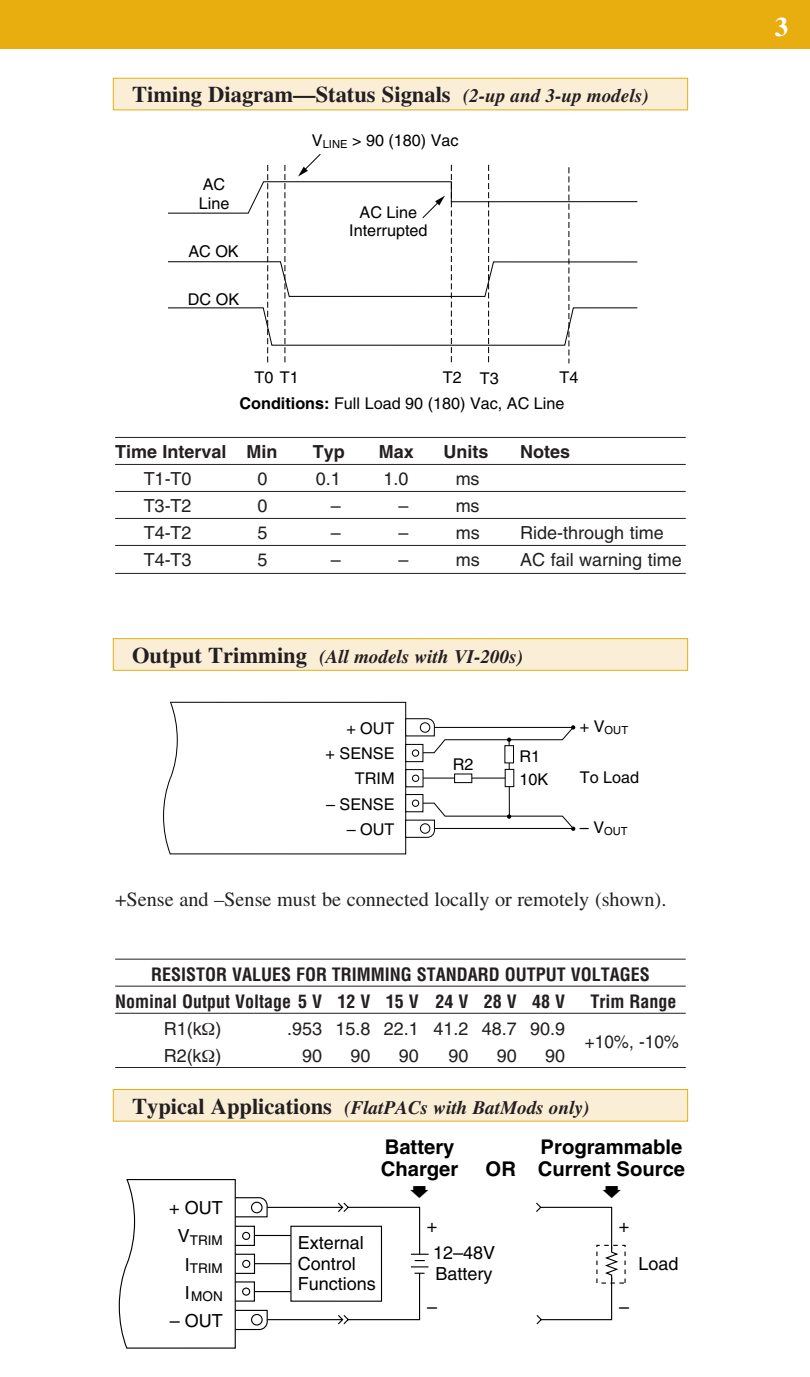
<style>
.page{position:relative;width:810px;height:1377px;background:#fff}
.page>*{position:absolute;margin:0;border:0;box-sizing:border-box;transform-origin:0 0}
.t1{font:700 27px "Times";color:#fff}
.t2{font:700 22.5px "Times";color:#231f20}
.t3{font:20.25px "Times";color:#231f20}
.t4{font:700 20.25px/22.5px "Helvetica";color:#000}
.t5{font:italic 700 19.12px "Times";color:#231f20}
.t6{font:18px "Helvetica";color:#231f20}
.t7{font:700 condensed 18px/27px "Helvetica";color:#231f20}
.t8{font:18px/20.2px "Helvetica";color:#000}
.t9{font:700 18px "Helvetica";color:#231f20}
.t10{font:18px "Helvetica";color:#231f20;scale:.95 1}
.t11{font:16.2px/25.2px "Helvetica";color:#000}
.t12{font:13.5px/28.1px "Helvetica";color:#000;text-align:center}
.t13{font:11.03px "Helvetica";color:#000}
.s1{font-style:italic;font-size:19.12px}
.s2{font-weight:700}
.s3{font-style:normal;font-size:22.5px}
</style>
<div class="page">
<div style="left:0;top:0;width:810px;height:49px;background:#e8ae10"></div>
<svg style="left:163px;top:701px;width:15px;height:154px"></svg>
<div style="left:169px;top:702px;width:237px;height:152px;border:1px solid #000"></div>
<svg style="left:405px;top:718px;width:170px;height:120px"></svg>
<div style="left:420px;top:823px;width:10px;height:11px;background:#fff;border:1px solid #000;border-radius:50%"></div>
<hr style="left:115px;top:959px;width:571px;height:1px;background:#231f20">
<hr style="left:115px;top:986px;width:571px;height:1px;background:#231f20">
<hr style="left:115px;top:1013px;width:571px;height:1px;background:#231f20">
<hr style="left:115px;top:1067px;width:571px;height:1px;background:#231f20">
<svg style="left:168px;top:181px;width:470px;height:165px"></svg>
<svg style="left:267px;top:165px;width:1px;height:198px"></svg>
<svg style="left:451px;top:165px;width:1px;height:198px"></svg>
<svg style="left:488px;top:165px;width:1px;height:198px"></svg>
<svg style="left:568px;top:167px;width:1px;height:196px"></svg>
<svg style="left:284px;top:165px;width:1px;height:198px"></svg>
<svg style="left:298px;top:154px;width:23px;height:23px"></svg>
<svg style="left:421px;top:196px;width:24px;height:23px"></svg>
<div style="left:113px;top:78px;width:575px;height:32px;background:#fbeed6"></div>
<div style="left:113px;top:78px;width:575px;height:32px;border:1px solid #e8ae10"></div>
<div style="left:113px;top:639px;width:575px;height:31px;background:#fbeed6"></div>
<div style="left:113px;top:638px;width:575px;height:33px;border:1px solid #e8ae10"></div>
<div style="left:126px;top:1179px;width:110px;height:170px;background:#fff;border:1px solid #000"></div>
<svg style="left:118px;top:1179px;width:18px;height:170px"></svg>
<div style="left:113px;top:1089px;width:575px;height:32px;background:#fbeed6"></div>
<div style="left:113px;top:1089px;width:575px;height:33px;border:1px solid #e8ae10"></div>
<hr style="left:115px;top:437px;width:571px;height:1px;background:#231f20">
<hr style="left:115px;top:464px;width:571px;height:1px;background:#231f20">
<hr style="left:115px;top:491px;width:571px;height:1px;background:#231f20">
<hr style="left:115px;top:518px;width:571px;height:1px;background:#231f20">
<hr style="left:115px;top:545px;width:571px;height:1px;background:#231f20">
<hr style="left:115px;top:573px;width:571px;height:1px;background:#231f20">
<svg style="left:234px;top:1186px;width:387px;height:145px"></svg>
<h2 class="t2" style="left:132px;top:87px;width:518px">Timing Diagram—Status Signals <span class="s1">(2-up and 3-up models)</span></h2>
<p class="t11" style="left:199px;top:177px;width:32px;line-height:18.2px">AC<br>Line</p>
<p class="t11" style="left:188px;top:240px;width:52px">AC OK</p>
<p class="t11" style="left:188px;top:288px;width:53px">DC OK</p>
<p class="t11" style="left:312px;top:129px;width:148px">V<sub>LINE</sub> &gt; 90 (180) Vac</p>
<p class="t11" style="left:349px;top:204px;width:80px;line-height:18.2px;text-align:center">AC Line<br>Interrupted</p>
<p class="t11" style="left:240px;top:366px;width:340px;line-height:25.9px;text-indent:320px">T4<br><span class="s2">Conditions:</span> Full Load 90 (180) Vac, AC Line</p>
<p class="t11" style="left:255px;top:367px;width:46px">T0 T1</p>
<p class="t11" style="left:443px;top:367px;width:57px">T2 T3</p>
<p class="t9" style="left:115px;top:446px;width:164px">Time Interval Min</p>
<p class="t9" style="left:313px;top:446px;width:33px">Typ</p>
<p class="t9" style="left:379px;top:446px;width:37px">Max</p>
<p class="t9" style="left:444px;top:446px;width:46px">Units</p>
<p class="t9" style="left:520px;top:446px;width:51px">Notes</p>
<p class="t6" style="left:144px;top:473px;width:49px">T1-T0</p>
<p class="t6" style="left:258px;top:473px;width:12px">0</p>
<p class="t6" style="left:316px;top:473px;width:27px">0.1</p>
<p class="t6" style="left:383px;top:473px;width:27px">1.0</p>
<p class="t6" style="left:456px;top:473px;width:25px">ms</p>
<p class="t6" style="left:144px;top:500px;width:49px">T3-T2</p>
<p class="t6" style="left:258px;top:500px;width:12px">0</p>
<p class="t6" style="left:331px;top:500px;width:12px">–</p>
<p class="t6" style="left:398px;top:500px;width:12px">–</p>
<p class="t6" style="left:456px;top:500px;width:25px">ms</p>
<p class="t6" style="left:144px;top:527px;width:49px">T4-T2</p>
<p class="t6" style="left:258px;top:527px;width:12px">5</p>
<p class="t6" style="left:331px;top:527px;width:12px">–</p>
<p class="t6" style="left:398px;top:527px;width:12px">–</p>
<p class="t6" style="left:456px;top:527px;width:25px">ms</p>
<p class="t6" style="left:520px;top:527px;width:145px">Ride-through time</p>
<p class="t6" style="left:144px;top:554px;width:49px">T4-T3</p>
<p class="t6" style="left:258px;top:554px;width:12px">5</p>
<p class="t6" style="left:331px;top:554px;width:12px">–</p>
<p class="t6" style="left:398px;top:554px;width:12px">–</p>
<p class="t6" style="left:456px;top:554px;width:25px">ms</p>
<p class="t6" style="left:520px;top:554px;width:163px">AC fail warning time</p>
<p class="t5" style="left:132px;top:649px;width:393px"><span class="s3">Output Trimming</span> (All models with VI-200s)</p>
<p class="t11" style="left:326px;top:717px;width:70px;text-align:right">+ OUT<br>+ SENSE<br>TRIM</p>
<p class="t11" style="left:326px;top:793px;width:70px">– SENSE</p>
<p class="t11" style="left:347px;top:818px;width:49px">– OUT</p>
<p class="t11" style="left:453px;top:753px;width:22px">R2</p>
<p class="t11" style="left:519px;top:746px;width:30px;line-height:23.4px">R1<br>10K</p>
<p class="t13" style="left:580px;top:726px;width:50px"><sup>+</sup> <sup>V</sup>OUT</p>
<p class="t11" style="left:580px;top:766px;width:61px">To Load</p>
<p class="t13" style="left:580px;top:827px;width:49px"><sup>–</sup> <sup>V</sup>OUT</p>
<p class="t3" style="left:115px;top:892px;width:553px">+Sense and –Sense must be connected locally or remotely (shown).</p>
<p class="t7" style="left:115px;top:962px;width:536px;text-indent:36px">RESISTOR VALUES FOR TRIMMING STANDARD OUTPUT VOLTAGES<br>Nominal Output Voltage 5 V 12 V 15 V 24 V 28 V 48 V</p>
<p class="t7" style="left:591px;top:989px;width:87px">Trim Range</p>
<p class="t6" style="left:164px;top:1022px;width:59px">R1(k )</p>
<p class="t6" style="left:287px;top:1022px;width:280px">.953 15.8 22.1 41.2 48.7 90.9</p>
<p class="t6" style="left:164px;top:1049px;width:59px">R2(k )</p>
<p class="t6" style="left:302px;top:1049px;width:22px">90</p>
<p class="t6" style="left:351px;top:1049px;width:22px">90</p>
<p class="t6" style="left:399px;top:1049px;width:22px">90</p>
<p class="t6" style="left:448px;top:1049px;width:22px">90</p>
<p class="t6" style="left:497px;top:1049px;width:22px">90</p>
<p class="t6" style="left:545px;top:1049px;width:22px">90</p>
<p class="t10" style="left:585px;top:1035px;width:101px">+10%, -10%</p>
<p class="t5" style="left:132px;top:1100px;width:459px"><span class="s3">Typical Applications</span> (FlatPACs with BatMods only)</p>
<p class="t8" style="left:169px;top:1200px;width:55px">+ OUT</p>
<p class="t12" style="left:178px;top:1227px;width:47px"><sup>V</sup>TRIM<br><sup>I</sup>TRIM<br><sup>I</sup>MON</p>
<p class="t8" style="left:170px;top:1312px;width:55px">– OUT</p>
<p class="t4" style="left:381px;top:1137px;width:79px">Battery<br>Charger</p>
<p class="t8" style="left:427px;top:1217px;width:12px">+</p>
<p class="t4" style="left:486px;top:1160px;width:32px">OR</p>
<p class="t8" style="left:298px;top:1235px;width:80px">External<br>Control<br>Functions</p>
<p class="t8" style="left:433px;top:1245px;width:64px">12–48V<br>Battery</p>
<p class="t8" style="left:427px;top:1298px;width:12px">–</p>
<p class="t4" style="left:538px;top:1137px;width:149px">Programmable<br>Current Source</p>
<p class="t8" style="left:619px;top:1217px;width:12px">+</p>
<p class="t8" style="left:638px;top:1255px;width:42px">Load</p>
<p class="t8" style="left:619px;top:1298px;width:12px">–</p>
<h1 class="t1" style="left:775px;top:17px;width:15px">3</h1>
</div>
